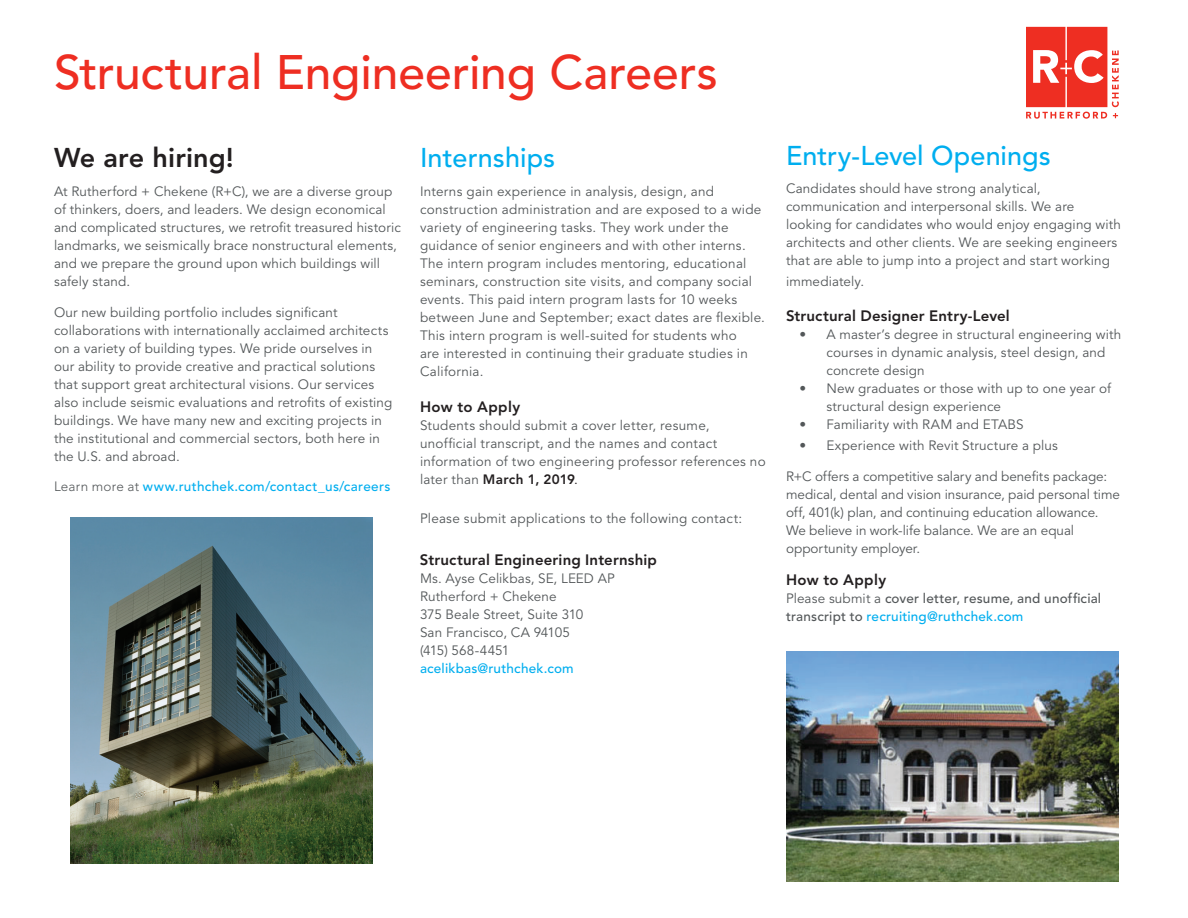
<style>
.page{position:relative;width:1188px;height:918px;background:#fff}
.page>*{position:absolute;margin:0;border:0;box-sizing:border-box;transform-origin:0 0}
.t1{font:500 48px "Avenir LT Std";letter-spacing:-.005em;color:#ee2e22}
.t2{font:500 27px "Avenir LT Std";letter-spacing:.005em;color:#00aeef}
.t3{font:800 27px "Avenir LT Std";letter-spacing:.005em;color:#231f20}
.t4{font:800 15px "Avenir LT Std";letter-spacing:.01em;color:#231f20}
.t5{font:13.5px/18px "Avenir LT Std";letter-spacing:.01em;color:#535759}
.t6{font:500 13.5px/18px "Avenir LT Std";letter-spacing:.015em;color:#535759}
.t7{font:500 13.5px "Avenir LT Std";letter-spacing:.02em;color:#00aeef}
.s1{font-weight:300;color:#535759}
.s2{font-weight:800;color:#231f20}
.s3{color:#231f20}
.s4{font-weight:400}
.s5{color:#00aeef}
</style>
<div class="page">
<svg style="left:1026px;top:27px;width:93px;height:91px"></svg>
<img style="left:70px;top:518px;width:303px;height:346px">
<img style="left:786px;top:651px;width:333px;height:231px">
<h1 class="t1" style="left:54px;top:44px;width:665px">Structural Engineering Careers</h1>
<h2 class="t3" style="left:54px;top:142px;width:181px">We are hiring!</h2>
<p class="t5" style="left:54px;top:183px;width:348px">At Rutherford + Chekene (R+C), we are a diverse group of thinkers, doers, and leaders. We design economical and complicated structures, we retrofit treasured historic landmarks, we seismically brace nonstructural elements, and we prepare the ground upon which buildings will safely stand.</p>
<p class="t5" style="left:54px;top:304px;width:340px">Our new building portfolio includes significant collaborations with internationally acclaimed architects on a variety of building types. We pride ourselves in our ability to provide creative and practical solutions that support great architectural visions. Our services also include seismic evaluations and retrofits of existing buildings. We have many new and exciting projects in the institutional and commercial sectors, both here in the U.S. and abroad.</p>
<p class="t7" style="left:54px;top:478px;width:338px"><span class="s1">Learn more at</span> www.ruthchek.com/contact_us/careers</p>
<h2 class="t2" style="left:420px;top:142px;width:137px">Internships</h2>
<p class="t5" style="left:420px;top:183px;width:347px">Interns gain experience in analysis, design, and construction administration and are exposed to a wide variety of engineering tasks. They work under the guidance of senior engineers and with other interns.<br>The intern program includes mentoring, educational seminars, construction site visits, and company social events. This paid intern program lasts for 10 weeks between June and September; exact dates are flexible.<br>This intern program is well-suited for students who<br>are interested in continuing their graduate studies in California.</p>
<p class="t4" style="left:420px;top:398px;width:102px">How to Apply</p>
<p class="t5" style="left:420px;top:417px;width:347px">Students should submit a cover letter, resume, unofficial transcript, and the names and contact information of two engineering professor references no later than <span class="s2">March 1, 2019</span><span class="s3">.</span></p>
<p class="t5" style="left:420px;top:510px;width:324px">Please submit applications to the following contact:</p>
<p class="t4" style="left:420px;top:551px;width:239px">Structural Engineering Internship</p>
<p class="t5" style="left:420px;top:570px;width:196px">Ms. Ayse Celikbas, SE, LEED AP<br>Rutherford + Chekene<br>375 Beale Street, Suite 310<br>San Francisco, CA 94105<br>(415) 568-4451</p>
<p class="t7" style="left:420px;top:660px;width:155px">acelikbas@ruthchek.com</p>
<h2 class="t2" style="left:786px;top:140px;width:266px">Entry-Level Openings</h2>
<p class="t5" style="left:786px;top:180px;width:337px">Candidates should have strong analytical, communication and interpersonal skills. We are looking for candidates who would enjoy engaging with architects and other clients. We are seeking engineers that are able to jump into a project and start working</p>
<p class="t5" style="left:786px;top:273px;width:80px">immediately.</p>
<p class="t4" style="left:786px;top:307px;width:225px">Structural Designer Entry-Level</p>
<p class="t5" style="left:826px;top:325px;width:296px;text-indent:-27px">• A master’s degree in structural engineering with courses in dynamic analysis, steel design, and concrete design</p>
<p class="t5" style="left:826px;top:379px;width:286px;text-indent:-27px">• New graduates or those with up to one year of structural design experience</p>
<p class="t5" style="left:800px;top:415px;width:226px">• Familiarity with RAM and ETABS</p>
<p class="t5" style="left:800px;top:436px;width:260px">• Experience with Revit Structure a plus</p>
<p class="t5" style="left:786px;top:468px;width:336px">R+C offers a competitive salary and benefits package: medical, dental and vision insurance, paid personal time off, 401(k) plan, and continuing education allowance.<br>We believe in work-life balance. We are an equal opportunity employer.</p>
<p class="t4" style="left:786px;top:571px;width:102px">How to Apply</p>
<p class="t6" style="left:786px;top:589px;width:317px"><span class="s4">Please submit a</span> cover letter, resume, and unofficial transcript to <span class="s5">recruiting@ruthchek.com</span></p>
</div>
